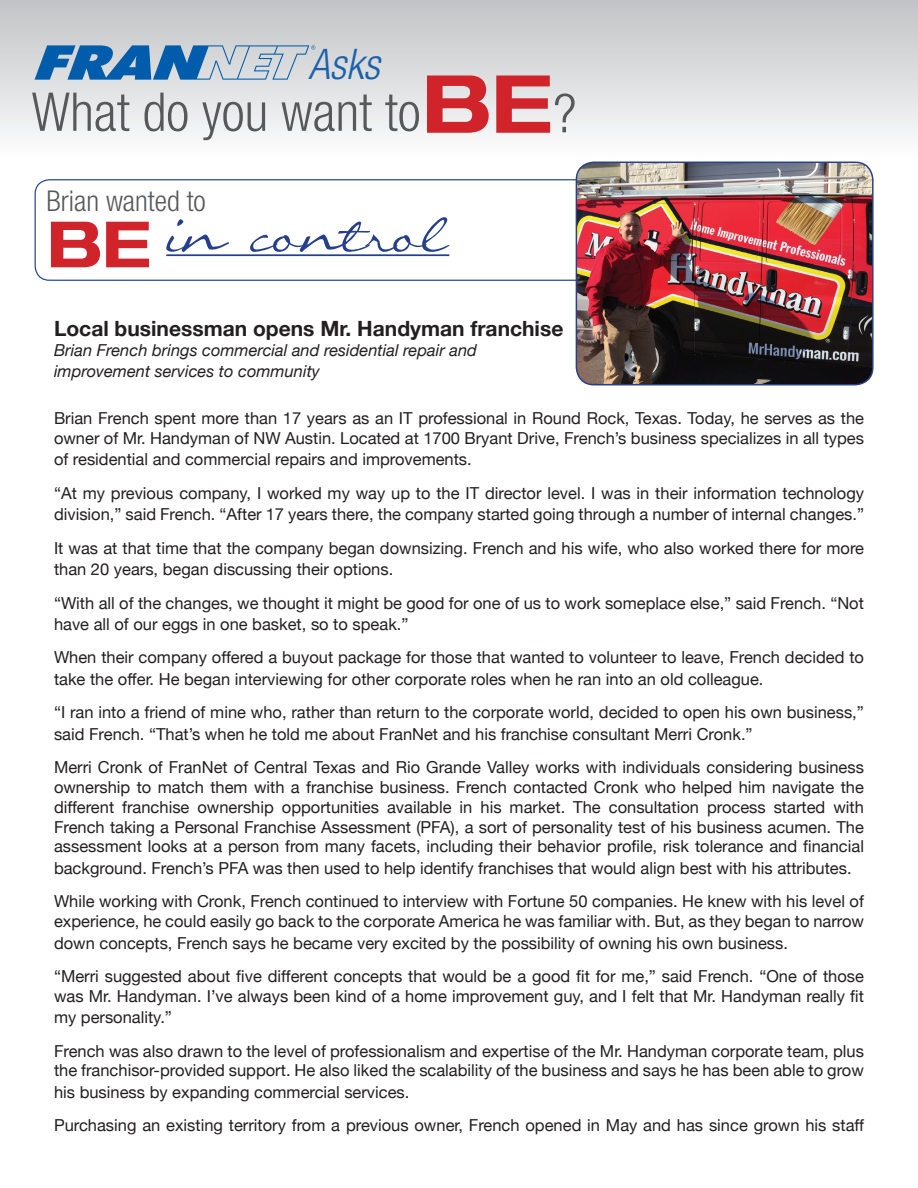
<style>
.page{position:relative;width:918px;height:1188px;background:#fff}
.page>*{position:absolute;margin:0;border:0;box-sizing:border-box;transform-origin:0 0}
.t1{font:75px "Callie Hand";letter-spacing:-.025em;color:#253f8e}
.t2{font:300 condensed 53.4px "Helvetica Neue";color:#57585a}
.t3{font:italic 300 condensed 42.3px "Helvetica Neue";color:#1a61ac}
.t4{font:300 condensed 28.65px "Helvetica Neue";color:#57585a}
.t5{font:700 21px "Helvetica Neue";color:#231f20}
.t6{font:16.5px/33.3px "Helvetica Neue";color:#231f20}
.t7{font:italic 16.5px/21.6px "Helvetica Neue";color:#231f20}
.s1{font-weight:700;font-stretch:expanded;font-size:80.25px;color:#d1232a}
</style>
<div class="page">
<div style="left:0;top:0;width:918px;height:160px;background:linear-gradient(to bottom,#c1c3c5,#fdfdfe)"></div>
<hr style="left:166px;top:254px;width:283px;height:2px;background:#253f8e">
<svg style="left:35px;top:45px;width:280px;height:35px;background:#739fc4"></svg>
<div style="left:35px;top:179px;width:730px;height:102px;border:1px solid #253f8e;border-radius:14px"></div>
<img style="left:576px;top:162px;width:297px;height:223px">
<div style="left:576px;top:162px;width:298px;height:223px;border:1px solid #253f8e;border-radius:18px"></div>
<h3 class="t3" style="left:309px;top:40px;width:73px">Asks</h3>
<h2 class="t2" style="left:32px;top:81px;width:546px">What do you want to <span class="s1">BE</span>?</h2>
<h3 class="t4" style="left:47px;top:184px;width:161px">Brian wanted to</h3>
<h1 class="t1" style="left:47px;top:207px;width:404px"><sub>BE</sub> in control</h1>
<p class="t5" style="left:54px;top:315px;width:511px">Local businessman opens Mr. Handyman franchise</p>
<p class="t7" style="left:54px;top:339px;width:424px">Brian French brings commercial and residential repair and improvement services to community</p>
<p class="t6" style="left:54px;top:408px;width:812px;line-height:19.8px">Brian French spent more than 17 years as an IT professional in Round Rock, Texas. Today, he serves as the owner of Mr. Handyman of NW Austin. Located at 1700 Bryant Drive, French’s business specializes in all types</p>
<p class="t6" style="left:54px;top:443px;width:812px">of residential and commercial repairs and improvements.<br>“At my previous company, I worked my way up to the IT director level. I was in their information technology</p>
<p class="t6" style="left:54px;top:498px;width:812px">division,” said French. “After 17 years there, the company started going through a number of internal changes.”<br>It was at that time that the company began downsizing. French and his wife, who also worked there for more</p>
<p class="t6" style="left:54px;top:552px;width:811px">than 20 years, began discussing their options.<br>“With all of the changes, we thought it might be good for one of us to work someplace else,” said French. “Not</p>
<p class="t6" style="left:54px;top:607px;width:812px">have all of our eggs in one basket, so to speak.”<br>When their company offered a buyout package for those that wanted to volunteer to leave, French decided to</p>
<p class="t6" style="left:54px;top:662px;width:811px">take the offer. He began interviewing for other corporate roles when he ran into an old colleague.<br>“I ran into a friend of mine who, rather than return to the corporate world, decided to open his own business,”</p>
<p class="t6" style="left:54px;top:717px;width:811px">said French. “That’s when he told me about FranNet and his franchise consultant Merri Cronk.”<br>Merri Cronk of FranNet of Central Texas and Rio Grande Valley works with individuals considering business</p>
<p class="t6" style="left:54px;top:777px;width:812px;line-height:19.8px;text-align:justify">ownership to match them with a franchise business. French contacted Cronk who helped him navigate the different franchise ownership opportunities available in his market. The consultation process started with French taking a Personal Franchise Assessment (PFA), a sort of personality test of his business acumen. The assessment looks at a person from many facets, including their behavior profile, risk tolerance and financial</p>
<p class="t6" style="left:54px;top:851px;width:811px">background. French’s PFA was then used to help identify franchises that would align best with his attributes.<br>While working with Cronk, French continued to interview with Fortune 50 companies. He knew with his level of</p>
<p class="t6" style="left:54px;top:910px;width:812px;line-height:21.6px">experience, he could easily go back to the corporate America he was familiar with. But, as they began to narrow down concepts, French says he became very excited by the possibility of owning his own business.</p>
<p class="t6" style="left:54px;top:966px;width:812px;line-height:19.8px">“Merri suggested about five different concepts that would be a good fit for me,” said French. “One of those was Mr. Handyman. I’ve always been kind of a home improvement guy, and I felt that Mr. Handyman really fit</p>
<p class="t6" style="left:54px;top:1001px;width:812px">my personality.”<br>French was also drawn to the level of professionalism and expertise of the Mr. Handyman corporate team, plus</p>
<p class="t6" style="left:54px;top:1060px;width:811px;line-height:21.6px">the franchisor-provided support. He also liked the scalability of the business and says he has been able to grow his business by expanding commercial services.</p>
<p class="t6" style="left:54px;top:1109px;width:812px">Purchasing an existing territory from a previous owner, French opened in May and has since grown his staff</p>
</div>
